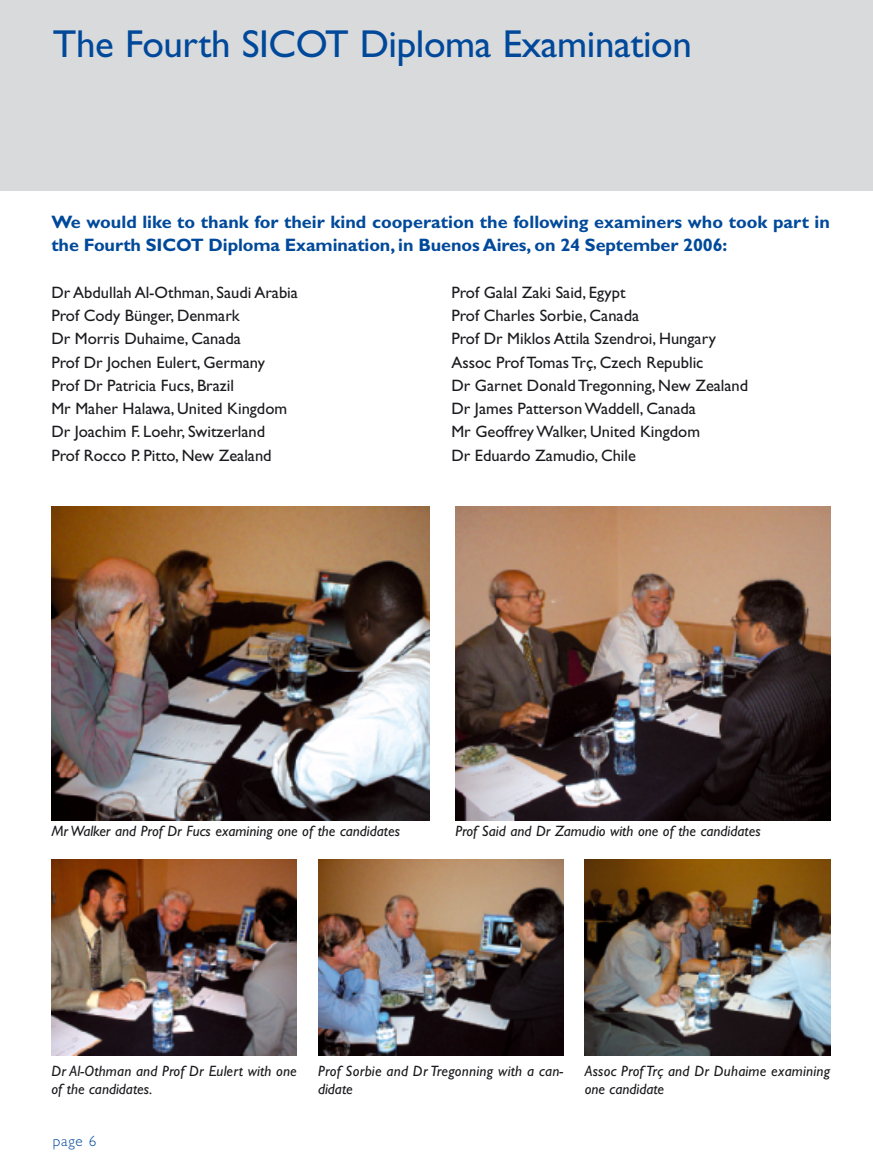
<style>
.page{position:relative;width:873px;height:1171px;background:#fff}
.page>*{position:absolute;margin:0;border:0;box-sizing:border-box;transform-origin:0 0}
.t1{font:39px "Gill Sans";letter-spacing:-.01em;color:#00499a}
.t2{font:700 18px/23.2px "Gill Sans";letter-spacing:-.005em;color:#00499a}
.t3{font:16.5px/23.2px "Gill Sans";color:#1b1b1f}
.t4{font:italic 15px/18px "Gill Sans";color:#1b1b1f}
.t5{font:300 15px "Gill Sans";color:#00499a}
</style>
<div class="page">
<img style="left:0;top:0;width:872px;height:1056px">
<h1 class="t1" style="left:53px;top:31px;width:640px">The Fourth SICOT Diploma Examination</h1>
<p class="t2" style="left:51px;top:212px;width:780px">We would like to thank for their kind cooperation the following examiners who took part in the Fourth SICOT Diploma Examination, in Buenos Aires, on 24 September 2006:</p>
<p class="t3" style="left:51px;top:282px;width:248px">Dr Abdullah Al-Othman, Saudi Arabia<br>Prof Cody Bünger, Denmark<br>Dr Morris Duhaime, Canada<br>Prof Dr Jochen Eulert, Germany<br>Prof Dr Patricia Fucs, Brazil<br>Mr Maher Halawa, United Kingdom<br>Dr Joachim F. Loehr, Switzerland<br>Prof Rocco P. Pitto, New Zealand</p>
<p class="t3" style="left:451px;top:282px;width:298px">Prof Galal Zaki Said, Egypt<br>Prof Charles Sorbie, Canada<br>Prof Dr Miklos Attila Szendroi, Hungary Assoc Prof Tomas Trç, Czech Republic<br>Dr Garnet Donald Tregonning, New Zealand Dr James Patterson Waddell, Canada<br>Mr Geoffrey Walker, United Kingdom<br>Dr Eduardo Zamudio, Chile</p>
<p class="t4" style="left:51px;top:823px;width:350px">Mr Walker and Prof Dr Fucs examining one of the candidates</p>
<p class="t4" style="left:455px;top:823px;width:306px">Prof Said and Dr Zamudio with one of the candidates</p>
<p class="t4" style="left:51px;top:1062px;width:247px">Dr Al-Othman and Prof Dr Eulert with one of the candidates.</p>
<p class="t4" style="left:318px;top:1062px;width:247px">Prof Sorbie and Dr Tregonning with a can&shy;didate</p>
<p class="t4" style="left:584px;top:1062px;width:247px">Assoc Prof Trç and Dr Duhaime examining one candidate</p>
<p class="t5" style="left:53px;top:1135px;width:45px">page 6</p>
</div>
